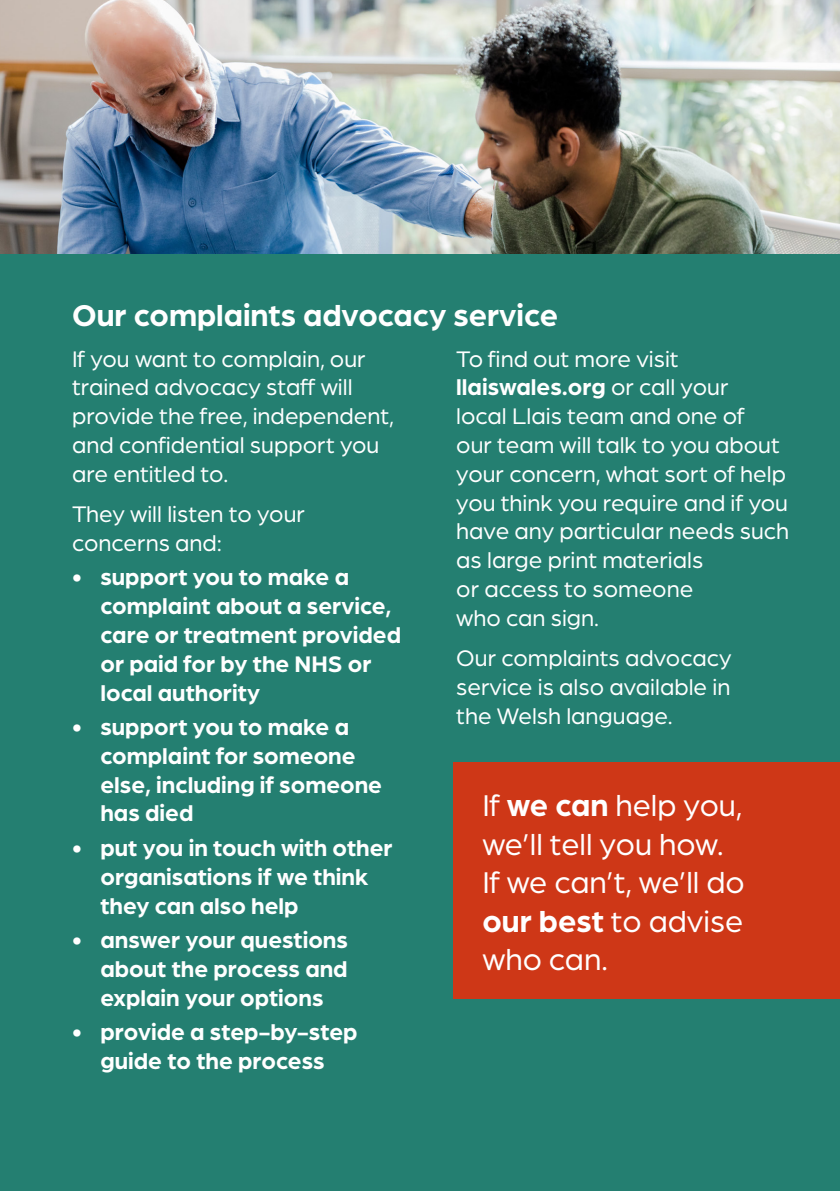
<style>
.page{position:relative;width:840px;height:1191px;background:#fff}
.page>*{position:absolute;margin:0;border:0;box-sizing:border-box;transform-origin:0 0}
.H5_Intro_text{font:32px/38.4px "Arboria";color:#fff}
.Title_span{font:700 32px "Arboria";color:#fff}
._12pt_Inside_text{font:24px/28.8px "Arboria";color:#fff}
.White_Bullets{font:700 24px/28.8px "Arboria";color:#fff}
.space_before_bullet{font:24px/28.8px "Arboria";color:#fff}
.s1{font-weight:700}
</style>
<div class="page">
<div style="left:0;top:0;width:839px;height:1191px;background:#247f71"></div>
<img style="left:0;top:0;width:839px;height:253px">
<div style="left:453px;top:761px;width:386px;height:237px;background:#ce3717"></div>
<p class="Title_span" style="left:72px;top:294px;width:487px">Our complaints advocacy service</p>
<p class="_12pt_Inside_text" style="left:72px;top:343px;width:323px">If you want to complain, our trained advocacy staff will provide the free, independent, and confidential support you are entitled to.</p>
<p class="space_before_bullet" style="left:72px;top:498px;width:234px">They will listen to your concerns and:</p>
<p class="White_Bullets" style="left:100px;top:561px;width:302px;text-indent:-28px">• support you to make a complaint about a service, care or treatment provided or paid for by the NHS or local authority</p>
<p class="White_Bullets" style="left:100px;top:711px;width:283px;text-indent:-28px">• support you to make a complaint for someone else, including if someone has died</p>
<p class="White_Bullets" style="left:100px;top:832px;width:293px;text-indent:-28px">• put you in touch with other organisations if we think they can also help</p>
<p class="White_Bullets" style="left:100px;top:924px;width:249px;text-align:justify;text-indent:-28px">• answer your questions about the process and explain your options</p>
<p class="White_Bullets" style="left:72px;top:1016px;width:287px;text-align:center">• provide a step-by-step guide to the process</p>
<p class="_12pt_Inside_text" style="left:456px;top:343px;width:334px">To find out more visit <span class="s1">llaiswales.org</span> or call your<br>local Llais team and one of<br>our team will talk to you about your concern, what sort of help you think you require and if you have any particular needs such as large print materials<br>or access to someone<br>who can sign.</p>
<p class="_12pt_Inside_text" style="left:456px;top:642px;width:276px;text-align:justify">Our complaints advocacy service is also available in the Welsh language.</p>
<p class="H5_Intro_text" style="left:482px;top:785px;width:264px">If <span class="s1">we can</span> help you, we’ll tell you how.<br>If we can’t, we’ll do <span class="s1">our best</span> to advise who can.</p>
</div>
